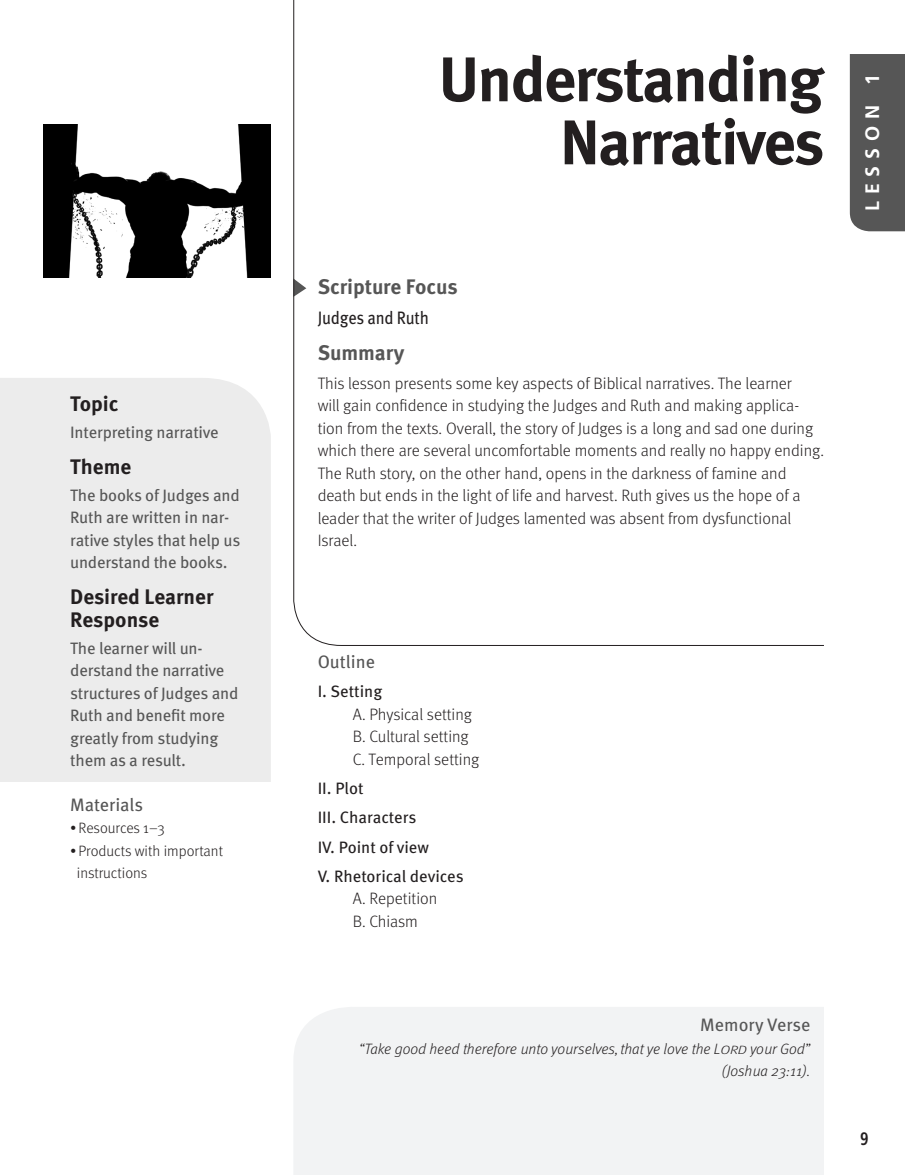
<style>
.page{position:relative;width:905px;height:1175px;background:#fff}
.page>*{position:absolute;margin:0;border:0;box-sizing:border-box;transform-origin:0 0}
.Lesson_Title{font:700 63px/63px "Meta OT";letter-spacing:-.03em;color:#231f20;text-align:right}
.Topic-heading{font:700 21px/22.5px "Meta OT";color:#231f20}
.Scripture-heading{font:700 21px "Meta OT";letter-spacing:-.005em;color:#565656}
.Summary-heading{font:700 21px "Meta OT";color:#565656}
.Tab_Lesson{font:700 19.5px "Frutiger LT Std";letter-spacing:.36em;color:#fff}
.Scripture-body{font:18px "Meta OT";letter-spacing:-.01em;color:#231f20;scale:.9 1}
.Memory-heading{font:18px "Meta OT";color:#565656}
.Materials-heading{font:18px "Meta OT";letter-spacing:-.005em;color:#565656}
.Outline-heading{font:18px "Meta OT";color:#565656}
.Page{font:700 condensed 18px "Frutiger LT Std";color:#231f20;scale:.9 1}
.Summary-body{font:300 16.5px/22.5px "Meta OT";color:#231f20}
.Topic-body{font:16.5px/22.5px "Meta OT";letter-spacing:-.01em;color:#565656}
.Outline-A__B__C{font:300 16.5px "Meta OT";color:#231f20}
.Outline-I__II__III{font:16.5px "Meta OT";color:#231f20}
.Memory-body{font:italic 300 15px/22.5px "Meta OT";color:#231f20;text-align:right}
.t1{font:300 15px/22.5px "Meta OT";color:#231f20}
.s1{font-size:12px}
</style>
<div class="page">
<img style="left:43px;top:125px;width:228px;height:153px">
<div style="left:294px;top:1007px;width:530px;height:167px;background:#f2f3f4"></div>
<div style="left:0;top:378px;width:271px;height:404px;background:#ececec"></div>
<div style="left:849px;top:54px;width:55px;height:177px;background:#565656"></div>
<svg style="left:293px;top:0;width:531px;height:646px"></svg>
<p class="Topic-heading" style="left:70px;top:393px;width:50px">Topic</p>
<p class="Topic-body" style="left:70px;top:421px;width:150px">Interpreting narrative</p>
<p class="Topic-heading" style="left:70px;top:455px;width:63px">Theme</p>
<p class="Topic-body" style="left:70px;top:484px;width:172px">The books of Judges and<br>Ruth are written in nar&shy;rative styles that help us understand the books.</p>
<p class="Topic-heading" style="left:70px;top:586px;width:145px">Desired Learner<br>Response</p>
<p class="Topic-body" style="left:70px;top:637px;width:170px">The learner will un&shy;derstand the narrative structures of Judges and<br>Ruth and benefit more greatly from studying them as a result.</p>
<p class="Materials-heading" style="left:70px;top:793px;width:74px">Materials</p>
<p class="t1" style="left:70px;top:817px;width:96px">•Resources 1–3</p>
<p class="t1" style="left:77px;top:839px;width:148px;text-indent:-7px">•Products with important instructions</p>
<p class="Lesson_Title" style="left:438px;top:49px;width:387px">Understanding<br>Narratives</p>
<p class="Scripture-heading" style="left:318px;top:274px;width:142px">Scripture Focus</p>
<p class="Scripture-body" style="left:318px;top:306px;width:125px">Judges and Ruth</p>
<p class="Summary-heading" style="left:318px;top:339px;width:88px">Summary</p>
<p class="Summary-body" style="left:318px;top:372px;width:508px">This lesson presents some key aspects of Biblical narratives. The learner<br>will gain confidence in studying the Judges and Ruth and making applica&shy;tion from the texts. Overall, the story of Judges is a long and sad one during which there are several uncomfortable moments and really no happy ending.<br>The Ruth story, on the other hand, opens in the darkness of famine and death but ends in the light of life and harvest. Ruth gives us the hope of a leader that the writer of Judges lamented was absent from dysfunctional Israel.</p>
<p class="Tab_Lesson" style="left:860px;top:211px;width:138px;rotate:-90deg">LESSON 1</p>
<p class="Outline-heading" style="left:318px;top:651px;width:59px">Outline</p>
<p class="Outline-I__II__III" style="left:318px;top:681px;width:66px">I. Setting</p>
<p class="Outline-A__B__C" style="left:353px;top:704px;width:121px">A. Physical setting</p>
<p class="Outline-A__B__C" style="left:353px;top:727px;width:117px">B. Cultural setting</p>
<p class="Outline-A__B__C" style="left:353px;top:749px;width:128px">C. Temporal setting</p>
<p class="Outline-I__II__III" style="left:318px;top:778px;width:47px">II. Plot</p>
<p class="Outline-I__II__III" style="left:318px;top:807px;width:100px">III. Characters</p>
<p class="Outline-I__II__III" style="left:318px;top:837px;width:113px">IV. Point of view</p>
<p class="Outline-I__II__III" style="left:318px;top:866px;width:147px">V. Rhetorical devices</p>
<p class="Outline-A__B__C" style="left:353px;top:889px;width:86px">A. Repetition</p>
<p class="Outline-A__B__C" style="left:353px;top:911px;width:67px">B. Chiasm</p>
<p class="Memory-heading" style="left:700px;top:1013px;width:112px">Memory Verse</p>
<p class="Memory-body" style="left:359px;top:1037px;width:453px">“Take good heed therefore unto yourselves, that ye love the L<span class="s1">ORD</span> your God” (Joshua 23:11).</p>
<p class="Page" style="left:860px;top:1128px;width:11px">9</p>
</div>
